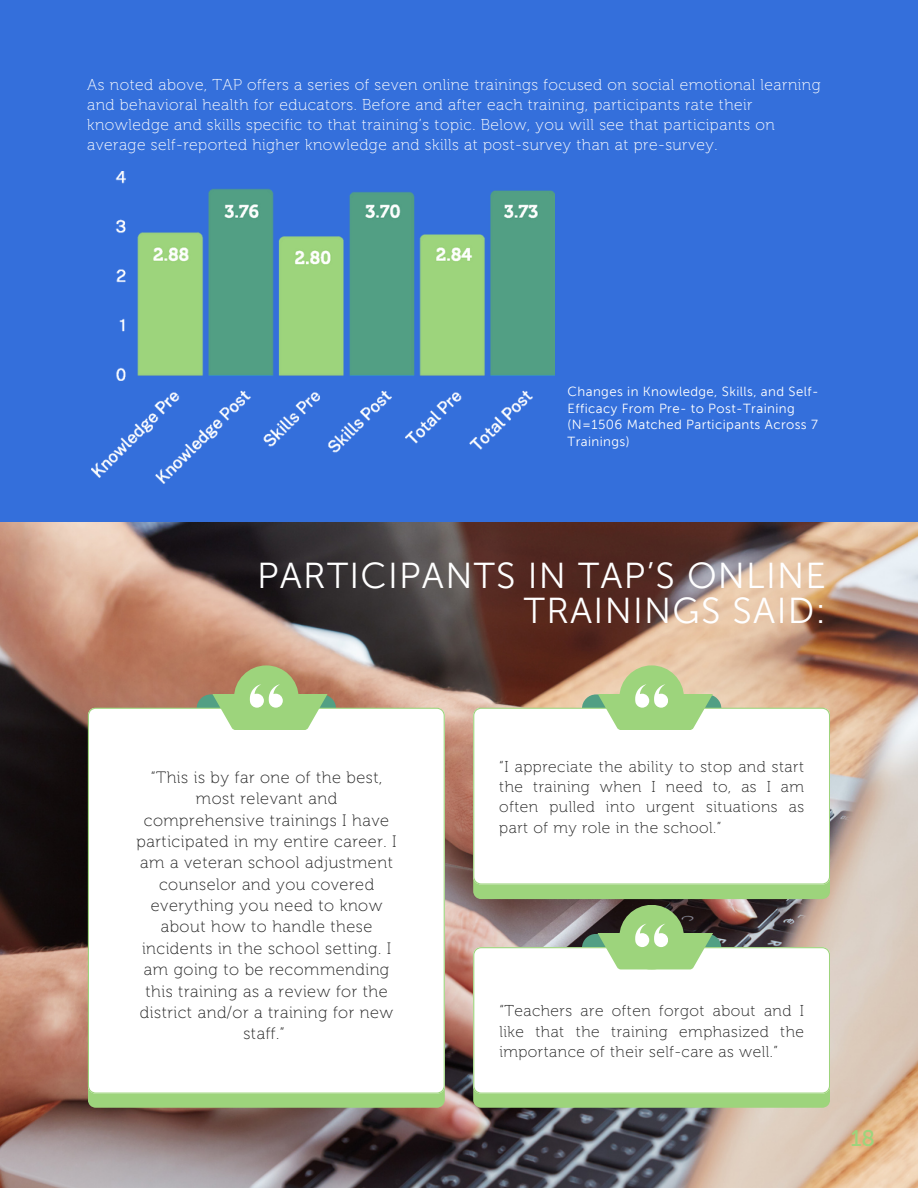
<style>
.page{position:relative;width:918px;height:1188px;background:#346fdb}
.page>*{position:absolute;margin:0;border:0;box-sizing:border-box;transform-origin:0 0}
.t1{font:36px/34.8px "Museo Sans 300";letter-spacing:.035em;color:#fff;text-align:right}
.t2{font:22.5px "Museo 500";color:#9dd47c}
.t3{font:16.5px/21.3px "Museo 100";letter-spacing:.03em;color:#222;text-align:center}
.t4{font:15.75px/20.2px "Museo 100";letter-spacing:.03em;color:#fff}
.t5{font:15.75px/20.2px "Museo 100";letter-spacing:.03em;color:#222;text-align:justify}
.t6{font:13.2px/16.5px "Museo Sans 300";letter-spacing:.03em;color:#fff}
</style>
<div class="page">
<img style="left:0;top:522px;width:918px;height:666px">
<svg style="left:88px;top:1094px;width:357px;height:14px;background:#9cd17a"></svg>
<div style="left:473px;top:885px;width:357px;height:14px;background:#9dd47c"></div>
<svg style="left:473px;top:1094px;width:357px;height:14px;background:#9cd17b"></svg>
<div style="left:88px;top:708px;width:356px;height:386px;background:#fff"></div>
<div style="left:473px;top:708px;width:357px;height:176px;background:#fff"></div>
<div style="left:473px;top:947px;width:357px;height:146px;background:#fff"></div>
<div style="left:234px;top:665px;width:65px;height:65px;background:#9dd47c;border-radius:50%"></div>
<div style="left:619px;top:665px;width:65px;height:65px;background:#9dd47c;border-radius:50%"></div>
<div style="left:619px;top:905px;width:65px;height:64px;background:#9dd47c;border-radius:50%"></div>
<svg style="left:197px;top:684px;width:139px;height:46px"></svg>
<svg style="left:582px;top:684px;width:139px;height:46px"></svg>
<svg style="left:582px;top:924px;width:139px;height:45px"></svg>
<img style="left:92px;top:171px;width:462px;height:313px">
<p class="t4" style="left:87px;top:74px;width:735px">As noted above, TAP offers a series of seven online trainings focused on social emotional learning and behavioral health for educators. Before and after each training, participants rate their knowledge and skills specific to that training’s topic. Below, you will see that participants on average self-reported higher knowledge and skills at post-survey than at pre-survey.</p>
<p class="t6" style="left:568px;top:383px;width:252px">Changes in Knowledge, Skills, and Self-<br>Efficacy From Pre- to Post-Training (N=1506 Matched Participants Across 7<br>Trainings)</p>
<p class="t1" style="left:257px;top:558px;width:571px">PARTICIPANTS IN TAP’S ONLINE<br>TRAININGS SAID:</p>
<p class="t3" style="left:137px;top:767px;width:262px">“This is by far one of the best, most relevant and comprehensive trainings I have participated in my entire career. I am a veteran school adjustment counselor and you covered everything you need to know about how to handle these incidents in the school setting. I am going to be recommending this training as a review for the district and/or a training for new staff.”</p>
<p class="t5" style="left:499px;top:756px;width:306px">“I appreciate the ability to stop and start the training when I need to, as I am often pulled into urgent situations as part of my role in the school.”</p>
<p class="t5" style="left:499px;top:1001px;width:306px">“Teachers are often forgot about and I like that the training emphasized the importance of their self-care as well.”</p>
<p class="t2" style="left:850px;top:1125px;width:26px">18</p>
</div>
